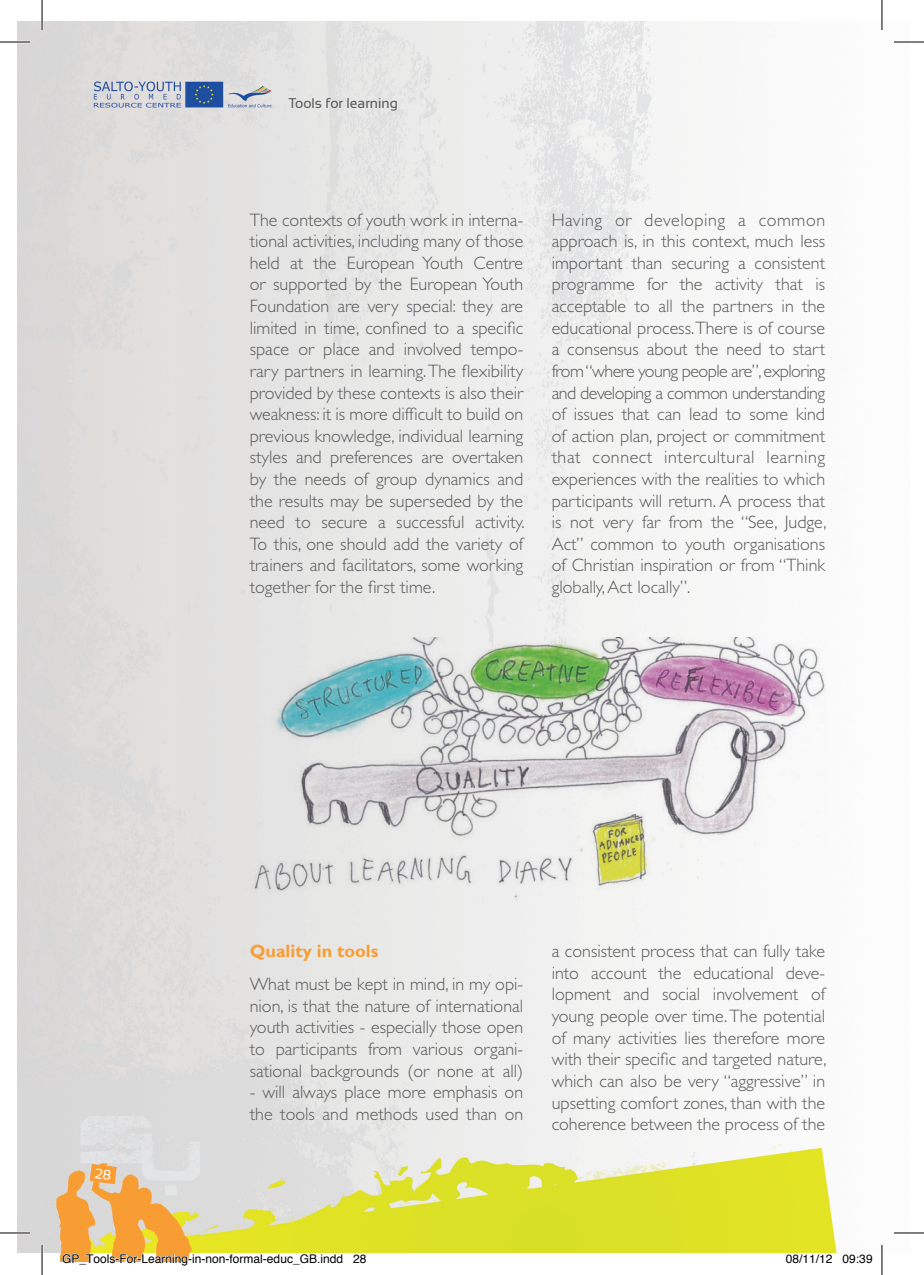
<style>
.page{position:relative;width:924px;height:1275px;background:#fff}
.page>*{position:absolute;margin:0;border:0;box-sizing:border-box;transform-origin:0 0}
.t1{font:300 18px/21.6px "Gill Sans";color:#57585a;text-align:justify}
.t2{font:700 18px "Gill Sans";color:#f89d33}
.t3{font:14px "Sansation";color:#57585a}
.t4{font:12px "Helvetica";color:#000}
</style>
<div class="page">
<img style="left:17px;top:22px;width:866px;height:1230px">
<img style="left:249px;top:637px;width:575px;height:210px">
<img style="left:249px;top:807px;width:498px;height:95px">
<hr style="left:0;top:41px;width:30px;height:2px;background:#fff">
<hr style="left:0;top:1231px;width:30px;height:3px;background:#fff">
<hr style="left:41px;top:0;width:2px;height:30px;background:#fff">
<hr style="left:41px;top:1245px;width:2px;height:30px;background:#fff">
<hr style="left:880px;top:0;width:2px;height:30px;background:#fff">
<hr style="left:880px;top:1245px;width:2px;height:30px;background:#fff">
<hr style="left:0;top:42px;width:30px;height:1px;background:#000">
<hr style="left:893px;top:42px;width:30px;height:1px;background:#000">
<hr style="left:0;top:1232px;width:30px;height:1px;background:#000">
<hr style="left:893px;top:1232px;width:30px;height:1px;background:#000">
<hr style="left:42px;top:0;width:1px;height:30px;background:#000">
<hr style="left:42px;top:1245px;width:1px;height:30px;background:#000">
<hr style="left:881px;top:0;width:1px;height:30px;background:#000">
<hr style="left:881px;top:1245px;width:1px;height:30px;background:#000">
<svg style="left:56px;top:1163px;width:287px;height:99px"></svg>
<p class="t3" style="left:288px;top:96px;width:111px">Tools for learning</p>
<p class="t1" style="left:249px;top:209px;width:276px">The contexts of youth work in interna&shy;tional activities, including many of those held at the European Youth Centre or supported by the European Youth Foundation are very special: they are limited in time, confined to a specific space or place and involved tempo&shy;rary partners in learning. The flexibility provided by these contexts is also their weakness: it is more difficult to build on previous knowledge, individual learning styles and preferences are overtaken by the needs of group dynamics and the results may be superseded by the need to secure a successful activity.<br>To this, one should add the variety of trainers and facilitators, some working together for the first time.</p>
<p class="t1" style="left:551px;top:209px;width:276px">Having or developing a common approach is, in this context, much less important than securing a consistent programme for the activity that is acceptable to all the partners in the educational process. There is of course a consensus about the need to start from “where young people are”, exploring and developing a common understanding of issues that can lead to some kind of action plan, project or commitment that connect intercultural learning experiences with the realities to which participants will return. A process that is not very far from the “See, Judge, Act” common to youth organisations of Christian inspiration or from “Think globally, Act locally”.</p>
<p class="t2" style="left:249px;top:940px;width:130px">Quality in tools</p>
<p class="t1" style="left:249px;top:973px;width:275px">What must be kept in mind, in my opi&shy;nion, is that the nature of international youth activities - especially those open to participants from various organi&shy;sational backgrounds (or none at all)</p>
<p class="t1" style="left:249px;top:1081px;width:275px">- will always place more emphasis on the tools and methods used than on</p>
<p class="t1" style="left:551px;top:940px;width:276px">a consistent process that can fully take into account the educational deve&shy;lopment and social involvement of young people over time. The potential of many activities lies therefore more with their specific and targeted nature, which can also be very “aggressive” in upsetting comfort zones, than with the coherence between the process of the</p>
<p class="t4" style="left:62px;top:1249px;width:306px">GP_Tools-For-Learning-in-non-formal-educ_GB.indd 28</p>
<p class="t4" style="left:785px;top:1249px;width:88px">08/11/12 09:39</p>
</div>
